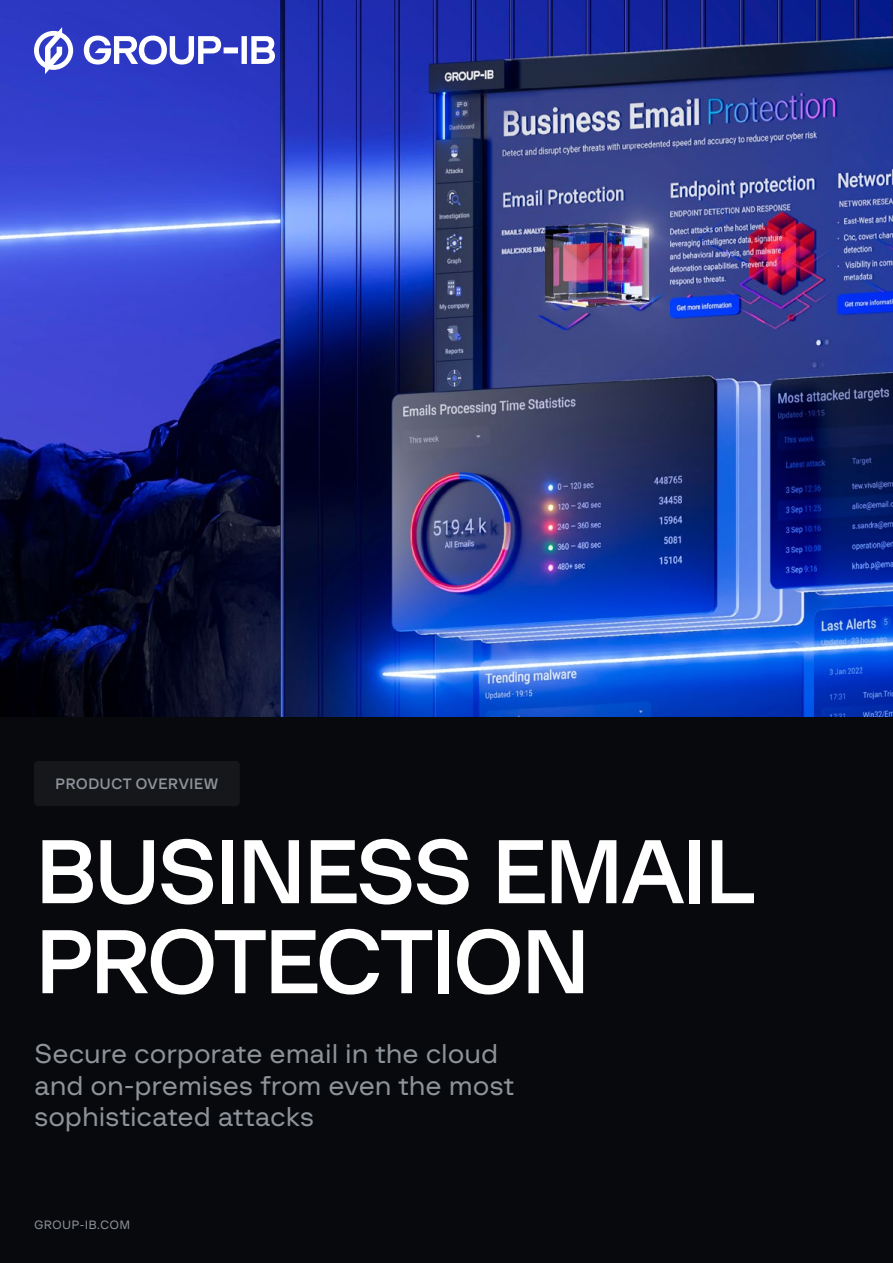
<style>
.page{position:relative;width:893px;height:1263px;background:#07090c}
.page>*{position:absolute;margin:0;border:0;box-sizing:border-box;transform-origin:0 0}
.t1{font:90px/90px "G font Medium";letter-spacing:-.06em;color:#fff}
.t2{font:27px/31.5px "G font Regular";letter-spacing:-.005em;color:#8f949b}
.t3{font:15px "G font Medium";color:#8f949b}
.t4{font:12px "G font Regular";letter-spacing:.02em;color:#8f949b}
</style>
<div class="page">
<img style="left:0;top:0;width:893px;height:716px">
<div style="left:34px;top:761px;width:206px;height:45px;background:#15171b;border-radius:4px"></div>
<svg style="left:84px;top:36px;width:191px;height:29px;background:#8c93dd"></svg>
<svg style="left:34px;top:27px;width:39px;height:47px;background:#8b91df"></svg>
<p class="t3" style="left:55px;top:775px;width:165px">PRODUCT OVERVIEW</p>
<h1 class="t1" style="left:34px;top:828px;width:725px">BUSINESS EMAIL<br>PROTECTION</h1>
<p class="t2" style="left:34px;top:1038px;width:482px">Secure corporate email in the cloud and on-premises from even the most sophisticated attacks</p>
<p class="t4" style="left:34px;top:1218px;width:98px">GROUP-IB.COM</p>
</div>
